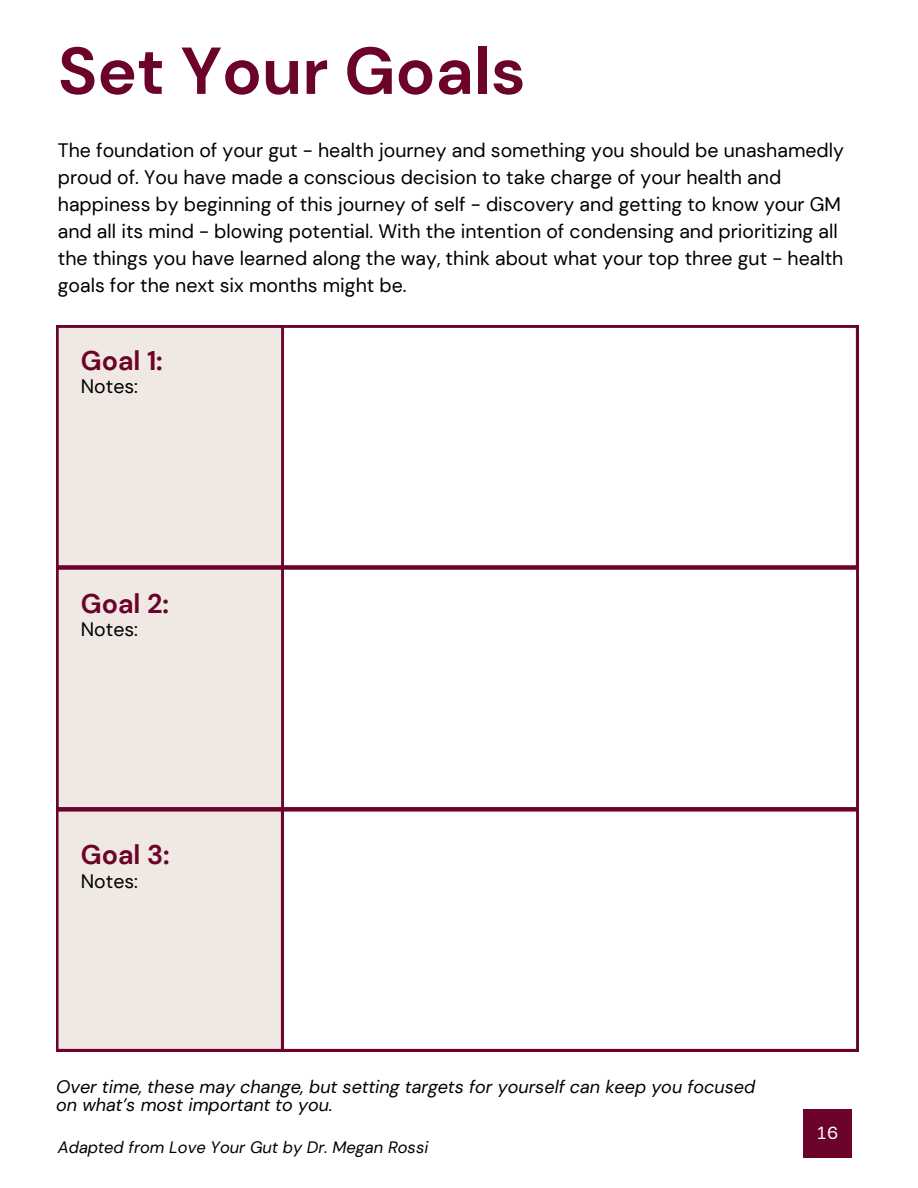
<style>
.page{position:relative;width:918px;height:1188px;background:#fff}
.page>*{position:absolute;margin:0;border:0;box-sizing:border-box;transform-origin:0 0}
.t1{font:700 66.15px "DM Sans";color:#6b032a}
.t2{font:700 27px "DM Sans";color:#6b032a}
.t3{font:19.5px/27px "DM Sans";color:#000}
.t4{font:italic 18px/18px "DM Sans";color:#000}
.t5{font:17.1px "Sanchez";color:#fff}
.t6{font:italic 16.5px "DM Sans";color:#000}
</style>
<div class="page">
<svg style="left:283px;top:326px;width:575px;height:241px"></svg>
<svg style="left:283px;top:567px;width:575px;height:242px"></svg>
<svg style="left:283px;top:809px;width:575px;height:242px"></svg>
<div style="left:56px;top:809px;width:227px;height:242px;background:#efe8e3"></div>
<div style="left:56px;top:567px;width:227px;height:242px;background:#efe8e3"></div>
<div style="left:56px;top:326px;width:227px;height:241px;background:#efe8e3"></div>
<div style="left:803px;top:1109px;width:49px;height:49px;background:#6b032a"></div>
<h1 class="t1" style="left:58px;top:28px;width:469px">Set Your Goals</h1>
<h3 class="t3" style="left:58px;top:136px;width:788px">The foundation of your gut - health journey and something you should be unashamedly proud of. You have made a conscious decision to take charge of your health and happiness by beginning of this journey of self - discovery and getting to know your GM and all its mind - blowing potential. With the intention of condensing and prioritizing all the things you have learned along the way, think about what your top three gut - health goals for the next six months might be.</h3>
<h3 class="t2" style="left:81px;top:343px;width:84px">Goal 1:</h3>
<h2 class="t3" style="left:81px;top:372px;width:59px">Notes:</h2>
<h3 class="t2" style="left:81px;top:586px;width:90px">Goal 2:</h3>
<h2 class="t3" style="left:81px;top:616px;width:59px">Notes:</h2>
<h3 class="t2" style="left:81px;top:837px;width:90px">Goal 3:</h3>
<h3 class="t3" style="left:81px;top:867px;width:59px">Notes:</h3>
<p class="t4" style="left:56px;top:1078px;width:701px">Over time, these may change, but setting targets for yourself can keep you focused on what’s most important to you.</p>
<p class="t6" style="left:58px;top:1136px;width:372px">Adapted from Love Your Gut by Dr. Megan Rossi</p>
<h2 class="t5" style="left:818px;top:1122px;width:22px">16</h2>
</div>
